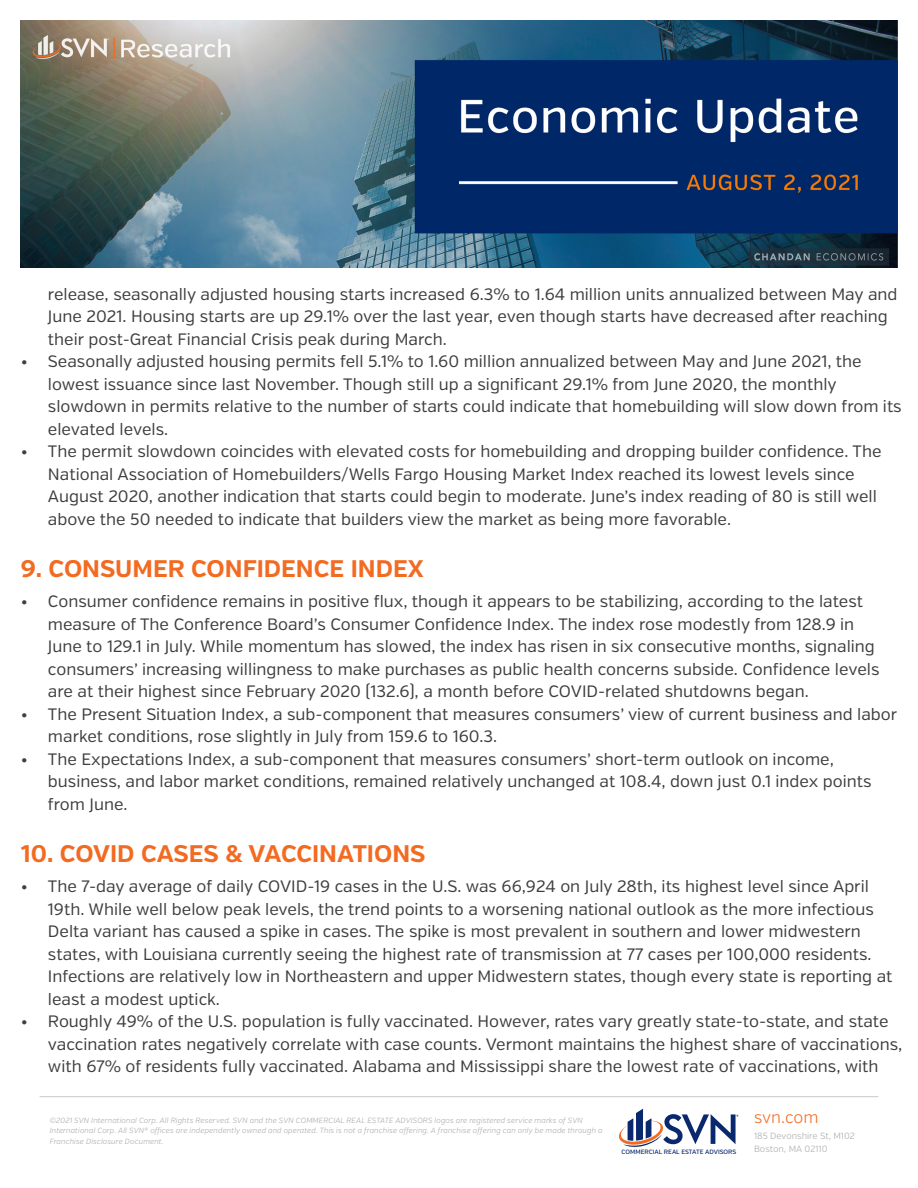
<style>
.page{position:relative;width:918px;height:1188px;background:#fff}
.page>*{position:absolute;margin:0;border:0;box-sizing:border-box;transform-origin:0 0}
.t1{font:700 24px "Verb";color:#f36a21}
.t2{font:16.5px/22.5px "Verb";color:#3e3e3f}
.t3{font:300 16.5px "Verb";letter-spacing:-.005em;color:#f36a21}
.t4{font:300 9px/13.5px "Verb";color:#a8a9ad}
.t5{font:italic 300 7.5px/10.5px "Verb";letter-spacing:.015em;color:#a8a9ad}
.t6{font:500 6.3px "Verb";color:#09286d}
</style>
<div class="page">
<hr style="left:40px;top:1096px;width:838px;height:1px;background:#c7c8ca">
<svg style="left:619px;top:1109px;width:120px;height:38px"></svg>
<img style="left:21px;top:21px;width:876px;height:247px">
<p class="t2" style="left:48px;top:283px;width:851px">release, seasonally adjusted housing starts increased 6.3% to 1.64 million units annualized between May and<br>June 2021. Housing starts are up 29.1% over the last year, even though starts have decreased after reaching their post-Great Financial Crisis peak during March.</p>
<p class="t2" style="left:48px;top:351px;width:855px;text-indent:-27px">• Seasonally adjusted housing permits fell 5.1% to 1.60 million annualized between May and June 2021, the lowest issuance since last November. Though still up a significant 29.1% from June 2020, the monthly slowdown in permits relative to the number of starts could indicate that homebuilding will slow down from its elevated levels.</p>
<p class="t2" style="left:48px;top:441px;width:835px;text-indent:-27px">• The permit slowdown coincides with elevated costs for homebuilding and dropping builder confidence. The National Association of Homebuilders/Wells Fargo Housing Market Index reached its lowest levels since August 2020, another indication that starts could begin to moderate. June’s index reading of 80 is still well above the 50 needed to indicate that builders view the market as being more favorable.</p>
<p class="t1" style="left:21px;top:554px;width:404px">9. CONSUMER CONFIDENCE INDEX</p>
<p class="t2" style="left:48px;top:591px;width:833px;text-indent:-27px">• Consumer confidence remains in positive flux, though it appears to be stabilizing, according to the latest measure of The Conference Board’s Consumer Confidence Index. The index rose modestly from 128.9 in June to 129.1 in July. While momentum has slowed, the index has risen in six consecutive months, signaling consumers’ increasing willingness to make purchases as public health concerns subside. Confidence levels are at their highest since February 2020 (132.6), a month before COVID-related shutdowns began.</p>
<p class="t2" style="left:48px;top:703px;width:851px;text-indent:-27px">• The Present Situation Index, a sub-component that measures consumers’ view of current business and labor market conditions, rose slightly in July from 159.6 to 160.3.</p>
<p class="t2" style="left:48px;top:748px;width:825px;text-indent:-27px">• The Expectations Index, a sub-component that measures consumers’ short-term outlook on income, business, and labor market conditions, remained relatively unchanged at 108.4, down just 0.1 index points from June.</p>
<p class="t1" style="left:21px;top:839px;width:406px">10. COVID CASES &amp; VACCINATIONS</p>
<p class="t2" style="left:48px;top:876px;width:846px;text-indent:-27px">• The 7-day average of daily COVID-19 cases in the U.S. was 66,924 on July 28th, its highest level since April 19th. While well below peak levels, the trend points to a worsening national outlook as the more infectious Delta variant has caused a spike in cases. The spike is most prevalent in southern and lower midwestern states, with Louisiana currently seeing the highest rate of transmission at 77 cases per 100,000 residents.<br>Infections are relatively low in Northeastern and upper Midwestern states, though every state is reporting at least a modest uptick.</p>
<p class="t2" style="left:48px;top:1011px;width:856px;text-indent:-27px">• Roughly 49% of the U.S. population is fully vaccinated. However, rates vary greatly state-to-state, and state vaccination rates negatively correlate with case counts. Vermont maintains the highest share of vaccinations, with 67% of residents fully vaccinated. Alabama and Mississippi share the lowest rate of vaccinations, with</p>
<p class="t5" style="left:50px;top:1115px;width:554px">©2021 SVN International Corp. All Rights Reserved. SVN and the SVN COMMERCIAL REAL ESTATE ADVISORS logos are registered service marks of SVN<br>International Corp. All SVN® offices are independently owned and operated. This is not a franchise offering. A franchise offering can only be made through a<br>Franchise Disclosure Document.</p>
<p class="t6" style="left:622px;top:1148px;width:116px">COMMERCIAL REAL ESTATE ADVISORS</p>
<p class="t3" style="left:754px;top:1107px;width:66px">svn.com</p>
<p class="t4" style="left:754px;top:1129px;width:102px">185 Devonshire St, M102<br>Boston, MA 02110</p>
</div>
